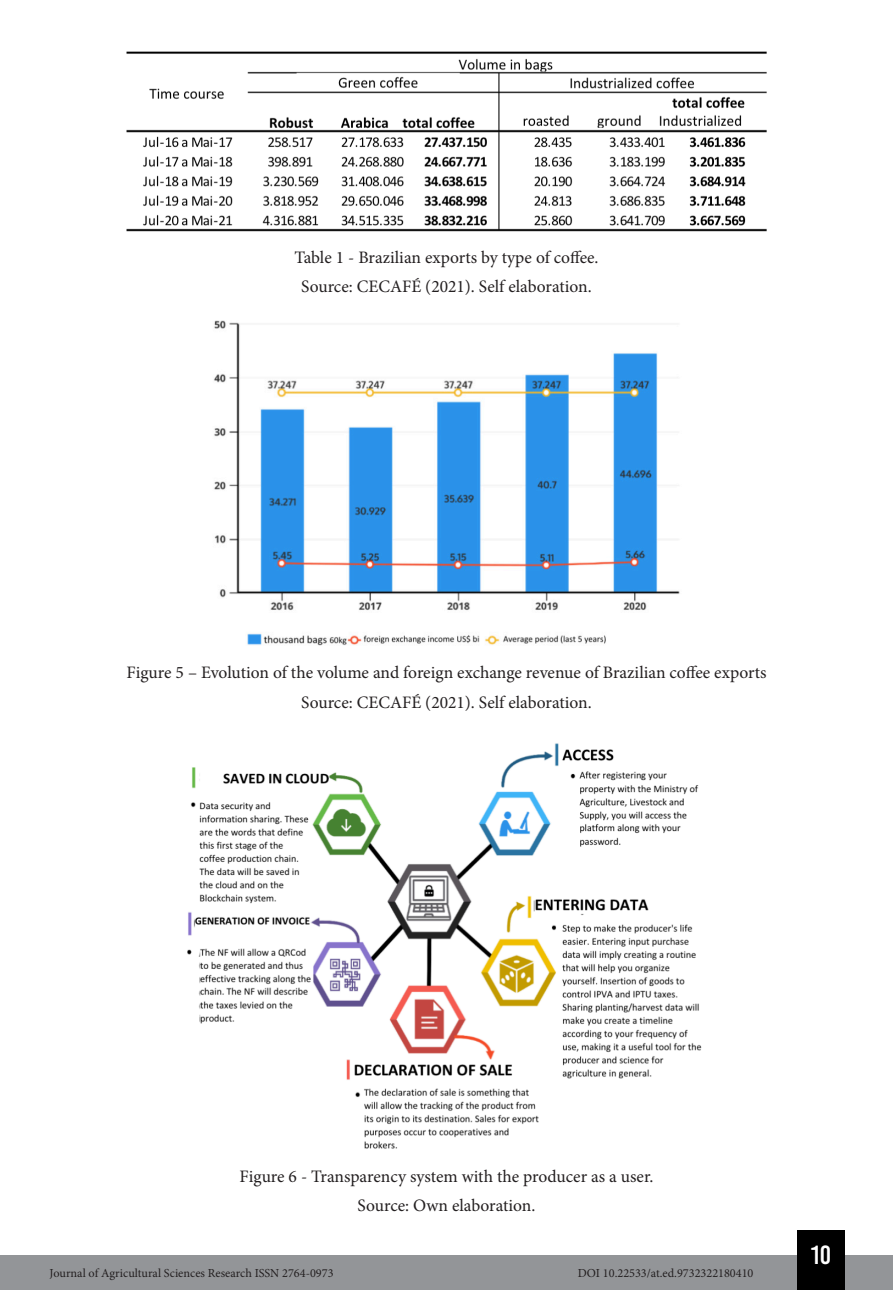
<style>
.page{position:relative;width:893px;height:1290px;background:#fff}
.page>*{position:absolute;margin:0;border:0;box-sizing:border-box;transform-origin:0 0}
.t1{font:26.25px "Bebas Kai";color:#fff}
.Info_Imagem{font:17.5px "Minion Pro";color:#231f20}
.t2{font:12.25px "Minion Pro";color:#231f20}
</style>
<div class="page">
<div style="left:0;top:1255px;width:893px;height:35px;background:#939598"></div>
<div style="left:797px;top:1230px;width:48px;height:60px;background:#000"></div>
<img style="left:126px;top:51px;width:641px;height:181px">
<img style="left:214px;top:321px;width:466px;height:325px">
<img style="left:187px;top:743px;width:515px;height:406px">
<p class="Info_Imagem" style="left:294px;top:246px;width:306px">Table 1 - Brazilian exports by type of coffee.</p>
<p class="Info_Imagem" style="left:301px;top:275px;width:292px">Source: CECAFÉ (2021). Self elaboration.</p>
<p class="Info_Imagem" style="left:127px;top:661px;width:641px">Figure 5 – Evolution of the volume and foreign exchange revenue of Brazilian coffee exports</p>
<p class="Info_Imagem" style="left:301px;top:690px;width:292px">Source: CECAFÉ (2021). Self elaboration.</p>
<p class="Info_Imagem" style="left:240px;top:1164px;width:415px">Figure 6 - Transparency system with the producer as a user.</p>
<p class="Info_Imagem" style="left:357px;top:1194px;width:179px">Source: Own elaboration.</p>
<p class="t2" style="left:50px;top:1265px;width:285px">Journal of Agricultural Sciences Research ISSN 2764-0973</p>
<p class="t2" style="left:578px;top:1265px;width:177px">DOI 10.22533/at.ed.9732322180410</p>
<h1 class="t1" style="left:811px;top:1241px;width:22px">10</h1>
</div>
